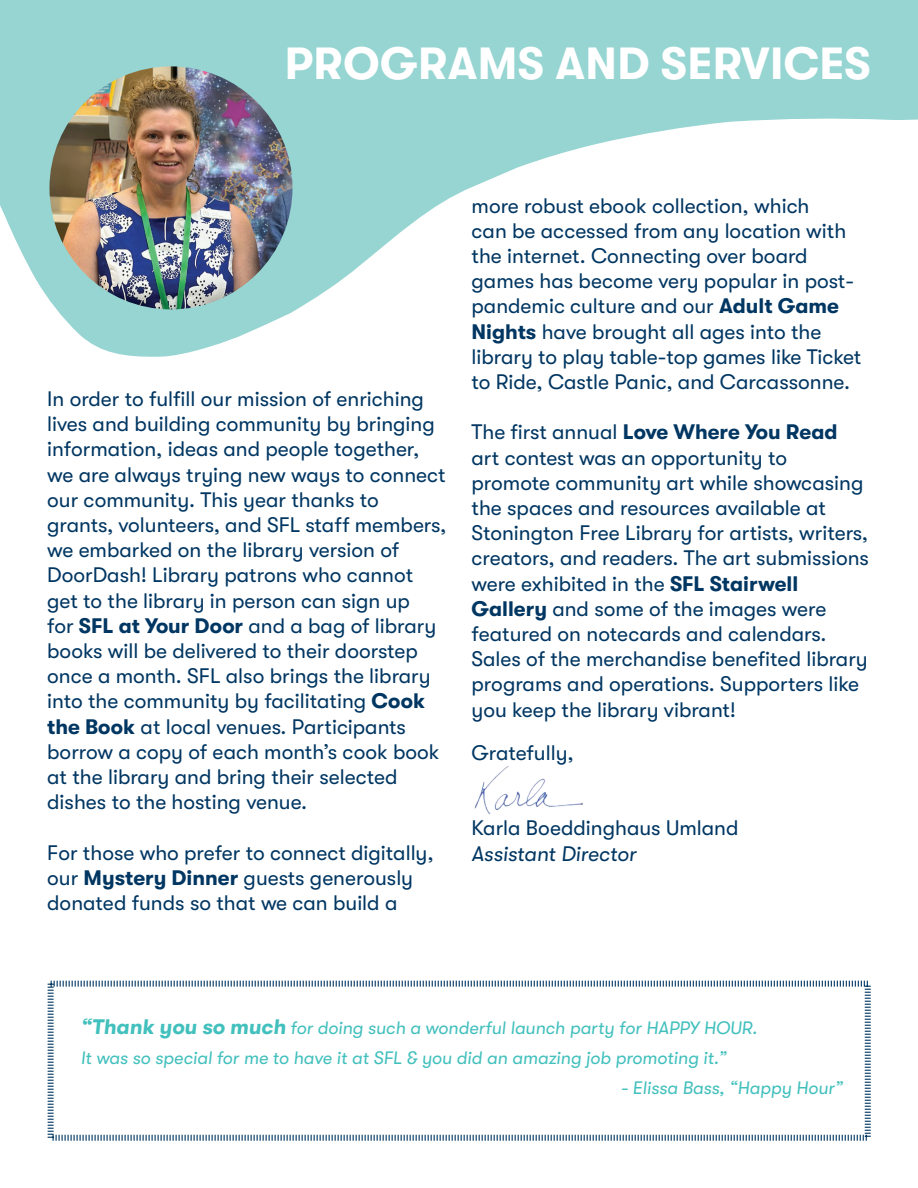
<style>
.page{position:relative;width:918px;height:1188px;background:#fff}
.page>*{position:absolute;margin:0;border:0;box-sizing:border-box;transform-origin:0 0}
.t1{font:700 45px "GT Walsheim";letter-spacing:.01em;color:#fff}
.t2{font:21px/25.2px "GT Walsheim";color:#003662}
.t3{font:italic 21px "GT Walsheim";color:#003662}
.t4{font:italic 18px/30px "GT Walsheim";color:#42c0bd}
.s1{font-weight:700}
.s2{font-weight:700;font-size:21px}
</style>
<div class="page">
<svg style="left:47px;top:980px;width:824px;height:161px"></svg>
<svg style="left:0;top:0;width:918px;height:357px;fill:#96d5d2"></svg>
<img style="left:50px;top:66px;width:242px;height:243px;border-radius:122px">
<img style="left:474px;top:766px;width:109px;height:49px">
<p class="t1" style="left:285px;top:38px;width:587px">PROGRAMS AND SERVICES</p>
<p class="t2" style="left:47px;top:386px;width:401px">In order to fulfill our mission of enriching lives and building community by bringing information, ideas and people together, we are always trying new ways to connect our community. This year thanks to grants, volunteers, and SFL staff members, we embarked on the library version of DoorDash! Library patrons who cannot get to the library in person can sign up<br>for <span class="s1">SFL at Your Door</span> and a bag of library books will be delivered to their doorstep once a month. SFL also brings the library into the community by facilitating <span class="s1">Cook the Book</span> at local venues. Participants borrow a copy of each month’s cook book at the library and bring their selected dishes to the hosting venue.</p>
<p class="t2" style="left:47px;top:840px;width:388px">For those who prefer to connect digitally, our <span class="s1">Mystery Dinner</span> guests generously donated funds so that we can build a</p>
<p class="t2" style="left:472px;top:193px;width:391px">more robust ebook collection, which<br>can be accessed from any location with the internet. Connecting over board games has become very popular in post&shy;pandemic culture and our <span class="s1">Adult Game Nights</span> have brought all ages into the library to play table-top games like Ticket to Ride, Castle Panic, and Carcassonne.</p>
<p class="t2" style="left:472px;top:420px;width:399px">The first annual <span class="s1">Love Where You Read </span>art contest was an opportunity to promote community art while showcasing the spaces and resources available at Stonington Free Library for artists, writers, creators, and readers. The art submissions were exhibited in the <span class="s1">SFL Stairwell Gallery</span> and some of the images were featured on notecards and calendars.<br>Sales of the merchandise benefited library programs and operations. Supporters like you keep the library vibrant!</p>
<p class="t2" style="left:472px;top:740px;width:104px">Gratefully,</p>
<p class="t2" style="left:472px;top:816px;width:268px">Karla Boeddinghaus Umland</p>
<p class="t3" style="left:472px;top:842px;width:166px">Assistant Director</p>
<p class="t4" style="left:81px;top:1013px;width:678px"><span class="s2">“Thank you so much</span> for doing such a wonderful launch party for HAPPY HOUR.<br>It was so special for me to have it at SFL &amp; you did an amazing job promoting it.”</p>
<p class="t4" style="left:621px;top:1073px;width:224px">- Elissa Bass, “Happy Hour”</p>
</div>
